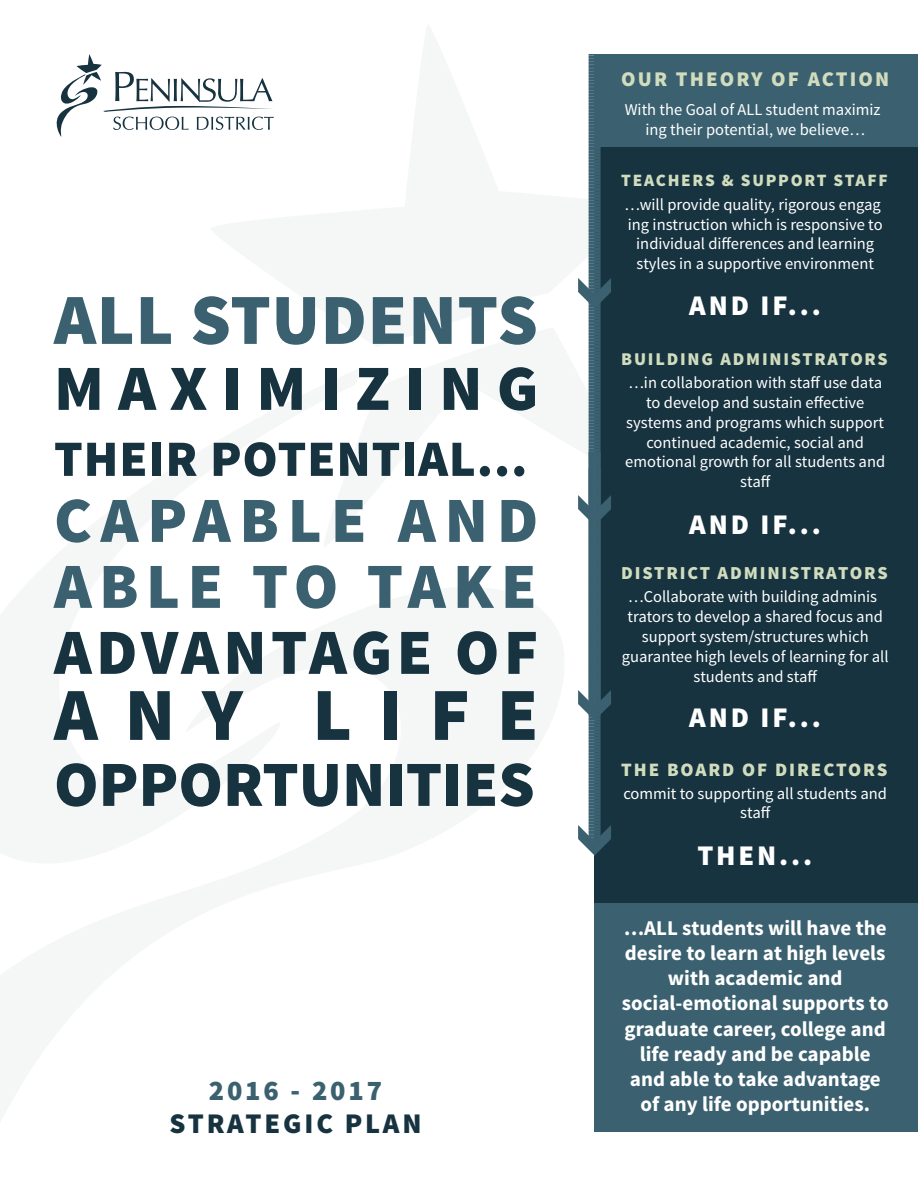
<style>
.page{position:relative;width:918px;height:1188px;background:#fff}
.page>*{position:absolute;margin:0;border:0;box-sizing:border-box;transform-origin:0 0}
.t1{font:900 75px "Source Sans Pro";letter-spacing:.36em;color:#173340}
.t2{font:900 72px "Source Sans Pro";letter-spacing:.01em;color:#3b6170}
.t3{font:900 64.5px/66px "Source Sans Pro";letter-spacing:.115em;color:#3b6170}
.t4{font:900 64.5px "Source Sans Pro";color:#173340}
.t5{font:900 64.5px "Source Sans Pro";letter-spacing:.06em;color:#173340}
.t6{font:900 64.5px "Source Sans Pro";letter-spacing:.22em;color:#173340}
.t7{font:900 51px "Source Sans Pro";letter-spacing:.015em;color:#173340}
.t8{font:900 28.5px "Source Sans Pro";letter-spacing:.1em;color:#fff}
.t9{font:900 28.5px "Source Sans Pro";letter-spacing:.1em;color:#173340}
.t10{font:900 28.5px "Source Sans Pro";letter-spacing:.1em;color:#3b6170}
.t11{font:700 21px/25.2px "Source Sans Pro";color:#fff;text-align:center}
.t12{font:900 21px "Source Sans Pro";letter-spacing:.1em;color:#d0dcbd}
.t13{font:900 19.05px "Source Sans Pro";letter-spacing:.1em;color:#d0dcbd}
.t14{font:900 18.3px "Source Sans Pro";letter-spacing:.1em;color:#d0dcbd}
.t15{font:900 18px "Source Sans Pro";letter-spacing:.1em;color:#d0dcbd}
.t16{font:900 17.4px "Source Sans Pro";letter-spacing:.1em;color:#d0dcbd}
.t17{font:16.5px/19.8px "Source Sans Pro";color:#fff;text-align:center}
</style>
<div class="page">
<div style="left:595px;top:54px;width:323px;height:1078px;background:#173340"></div>
<div style="left:595px;top:903px;width:323px;height:229px;background:#3b6170"></div>
<svg style="left:56px;top:54px;width:218px;height:83px"></svg>
<svg style="left:578px;top:54px;width:33px;height:801px"></svg>
<div style="left:595px;top:54px;width:323px;height:93px;background:#3b6170"></div>
<h1 class="t2" style="left:54px;top:273px;width:485px">ALL STUDENTS</h1>
<p class="t6" style="left:54px;top:346px;width:486px">MAXIMIZING</p>
<p class="t7" style="left:54px;top:426px;width:475px">THEIR POTENTIAL...</p>
<p class="t3" style="left:54px;top:490px;width:486px">CAPABLE AND<br>ABLE TO TAKE</p>
<h1 class="t5" style="left:54px;top:610px;width:486px">ADVANTAGE OF</h1>
<h1 class="t1" style="left:54px;top:666px;width:486px">ANY LIFE</h1>
<h1 class="t4" style="left:54px;top:742px;width:482px">OPPORTUNITIES</h1>
<h2 class="t10" style="left:209px;top:1071px;width:175px">2016 - 2017</h2>
<p class="t9" style="left:169px;top:1105px;width:254px">STRATEGIC PLAN</p>
<p class="t12" style="left:621px;top:65px;width:269px">OUR THEORY OF ACTION</p>
<p class="t17" style="left:625px;top:100px;width:257px">With the Goal of ALL student maximiz ing their potential, we believe…</p>
<p class="t16" style="left:621px;top:169px;width:268px">TEACHERS &amp; SUPPORT STAFF</p>
<p class="t17" style="left:624px;top:195px;width:260px">…will provide quality, rigorous engag ing instruction which is responsive to individual di˜erences and learning styles in a supportive environment</p>
<h2 class="t8" style="left:689px;top:287px;width:133px">AND IF...</h2>
<p class="t15" style="left:621px;top:347px;width:268px">BUILDING ADMINISTRATORS</p>
<p class="t17" style="left:625px;top:373px;width:261px">…in collaboration with sta˜ use data to develop and sustain e˜ective systems and programs which support continued academic, social and emotional growth for all students and sta˜</p>
<h2 class="t8" style="left:689px;top:506px;width:133px">AND IF...</h2>
<p class="t14" style="left:621px;top:561px;width:268px">DISTRICT ADMINISTRATORS</p>
<p class="t17" style="left:622px;top:587px;width:268px">…Collaborate with building adminis trators to develop a shared focus and support system/structures which guarantee high levels of learning for all students and sta˜</p>
<h2 class="t8" style="left:689px;top:699px;width:133px">AND IF...</h2>
<p class="t13" style="left:621px;top:758px;width:268px">THE BOARD OF DIRECTORS</p>
<p class="t17" style="left:623px;top:784px;width:265px">commit to supporting all students and sta˜</p>
<h2 class="t8" style="left:697px;top:837px;width:116px">THEN...</h2>
<p class="t11" style="left:622px;top:916px;width:268px">…ALL students will have the desire to learn at high levels with academic and social-emotional supports to graduate career, college and life ready and be capable and able to take advantage of any life opportunities.</p>
</div>
